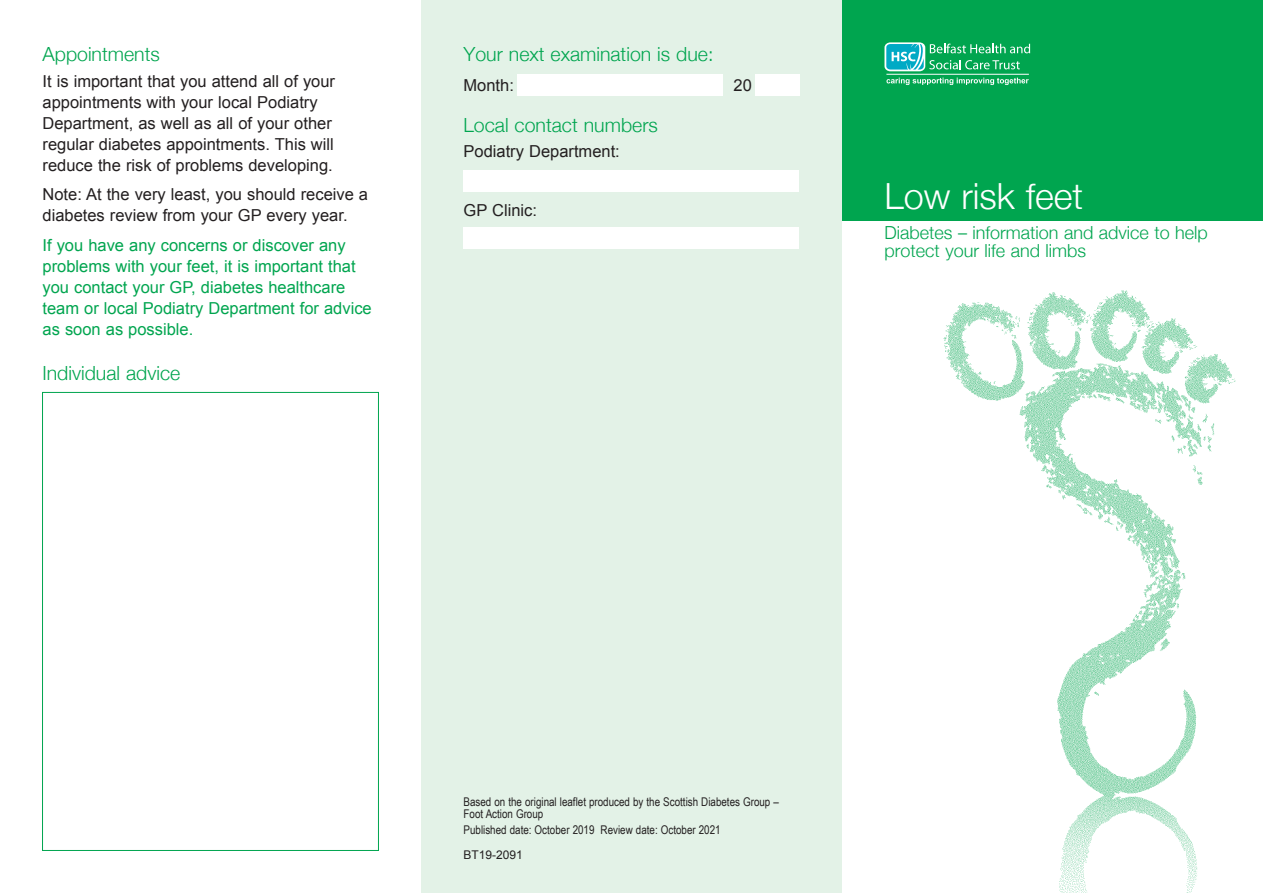
<style>
.page{position:relative;width:1263px;height:893px;background:#fff}
.page>*{position:absolute;margin:0;border:0;box-sizing:border-box;transform-origin:0 0}
.subhead{font:300 36px "Helvetica Neue";color:#fff}
.subhead-2{font:300 19.5px "Helvetica Neue";color:#00a54f}
.Body_text{font:300 19.5px "Helvetica Neue";color:#00a54f}
.subhead-3{font:300 18px/18px "Helvetica Neue";color:#00a54f}
.Body_text-2{font:16.5px/21px "Arial";color:#231f20}
.Body_text-3{font:16.5px/21px "Arial";color:#00a54f}
.Bullet_points{font:16.5px "Arial";color:#231f20}
.Bullet_points-2{font:12px/12px "Arial Narrow";color:#231f20}
.Body_text-4{font:12px "Arial";color:#231f20}
</style>
<div class="page">
<div style="left:842px;top:0;width:421px;height:221px;background:#00a54f"></div>
<div style="left:421px;top:0;width:421px;height:893px;background:#e3f2e7"></div>
<img style="left:943px;top:290px;width:293px;height:603px">
<div style="left:42px;top:392px;width:337px;height:459px;border:1px solid #00a54f"></div>
<div style="left:463px;top:170px;width:336px;height:21px;background:#fff"></div>
<div style="left:463px;top:227px;width:336px;height:21px;background:#fff"></div>
<div style="left:518px;top:74px;width:205px;height:22px;background:#fff"></div>
<div style="left:755px;top:74px;width:44px;height:22px;background:#fff"></div>
<div style="left:884px;top:42px;width:41px;height:29px;background:#fff;border-radius:5px"></div>
<svg style="left:886px;top:44px;width:144px;height:26px"></svg>
<svg style="left:886px;top:78px;width:143px;height:7px"></svg>
<p class="subhead-2" style="left:43px;top:39px;width:119px">Appointments</p>
<p class="Body_text-2" style="left:43px;top:71px;width:294px">It is important that you attend all of your appointments with your local Podiatry Department, as well as all of your other regular diabetes appointments. This will reduce the risk of problems developing.</p>
<p class="Body_text-2" style="left:43px;top:184px;width:327px">Note: At the very least, you should receive a diabetes review from your GP every year.</p>
<p class="Body_text-3" style="left:43px;top:235px;width:331px">If you have any concerns or discover any problems with your feet, it is important that you contact your GP, diabetes healthcare team or local Podiatry Department for advice as soon as possible.</p>
<p class="subhead-2" style="left:43px;top:357px;width:139px">Individual advice</p>
<p class="Body_text" style="left:463px;top:39px;width:251px">Your next examination is due:</p>
<p class="Bullet_points" style="left:463px;top:74px;width:52px">Month:</p>
<p class="Bullet_points" style="left:733px;top:74px;width:20px">20</p>
<p class="subhead-2" style="left:463px;top:109px;width:196px">Local contact numbers</p>
<p class="Body_text-2" style="left:463px;top:141px;width:158px">Podiatry Department:</p>
<p class="Body_text-2" style="left:463px;top:200px;width:75px">GP Clinic:</p>
<p class="subhead" style="left:884px;top:167px;width:200px">Low risk feet</p>
<p class="subhead-3" style="left:884px;top:223px;width:325px">Diabetes – information and advice to help protect your life and limbs</p>
<p class="Bullet_points-2" style="left:463px;top:795px;width:317px">Based on the original leaflet produced by the Scottish Diabetes Group –<br>Foot Action Group</p>
<p class="Bullet_points-2" style="left:463px;top:823px;width:259px">Published date: October 2019 Review date: October 2021</p>
<p class="Body_text-4" style="left:463px;top:847px;width:61px">BT19-2091</p>
</div>
